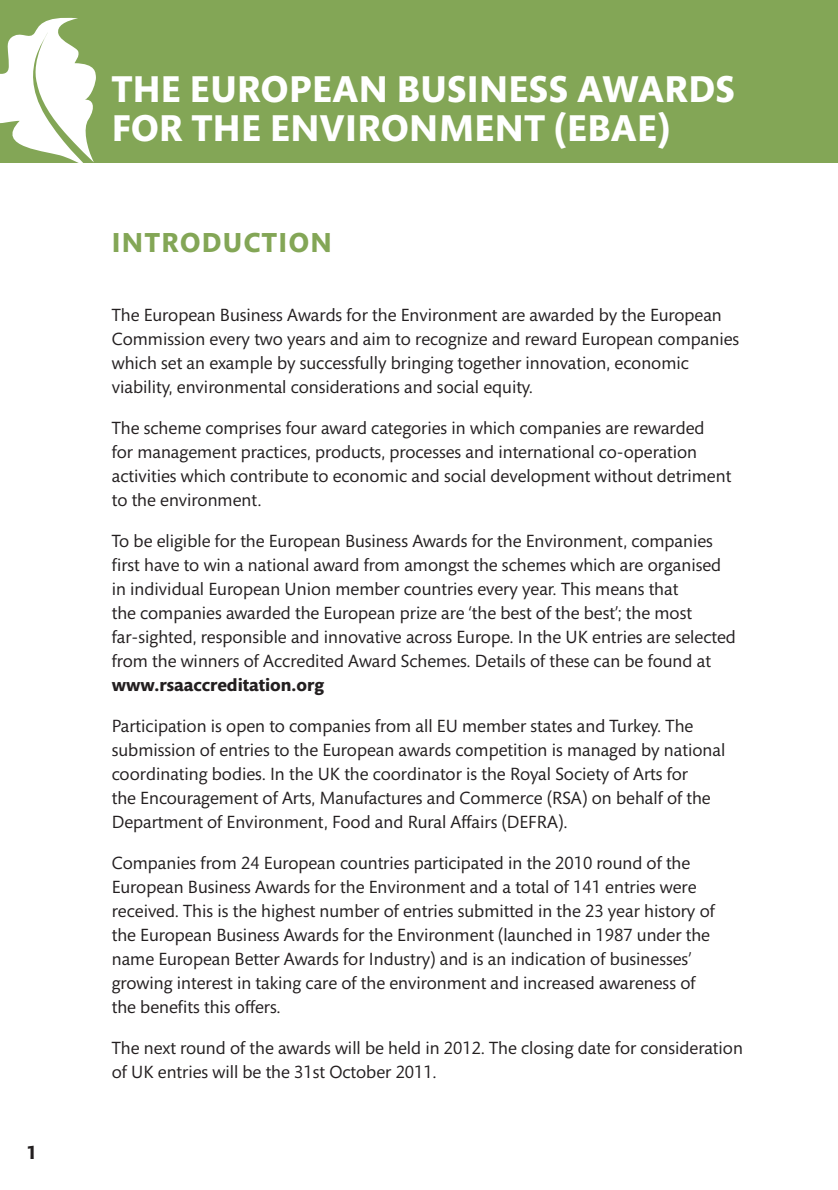
<style>
.page{position:relative;width:838px;height:1190px;background:#fff}
.page>*{position:absolute;margin:0;border:0;box-sizing:border-box;transform-origin:0 0}
.t1{font:700 38px/38px "Mundo Sans";letter-spacing:.01em;color:#fff}
.t2{font:700 28px "Mundo Sans";letter-spacing:.05em;color:#83a656}
.t3{font:700 19px "Mundo Sans";color:#231f20}
.t4{font:18px/24px "Mundo Sans";color:#231f20}
.t5{font:700 18px "Mundo Sans";color:#231f20}
</style>
<div class="page">
<div style="left:0;top:0;width:837px;height:162px;background:#83a656"></div>
<svg style="left:0;top:17px;width:97px;height:146px"></svg>
<p class="t3" style="left:27px;top:1141px;width:12px">1</p>
<h1 class="t1" style="left:112px;top:72px;width:622px">THE EUROPEAN BUSINESS AWARDS<br>FOR THE ENVIRONM ENT (EBAE)</h1>
<h2 class="t2" style="left:112px;top:227px;width:217px">INTRODUCTION</h2>
<p class="t4" style="left:112px;top:303px;width:629px">The European Business Awards for the Environment are awarded by the European Commission every two years and aim to recognize and reward European companies which set an example by successfully bringing together innovation, economic viability, environmental considerations and social equity.</p>
<p class="t4" style="left:112px;top:416px;width:621px">The scheme comprises four award categories in which companies are rewarded<br>for management practices, products, processes and international co-operation activities which contribute to economic and social development without detriment to the environment.</p>
<p class="t4" style="left:112px;top:529px;width:625px">To be eligible for the European Business Awards for the Environment, companies first have to win a national award from amongst the schemes which are organised in individual European Union member countries every year. This means that<br>the companies awarded the European prize are ‘the best of the best’; the most far-sighted, responsible and innovative across Europe. In the UK entries are selected from the winners of Accredited Award Schemes. Details of these can be found at</p>
<p class="t5" style="left:112px;top:675px;width:214px">www.rsaaccreditation.org</p>
<p class="t4" style="left:112px;top:714px;width:615px">Participation is open to companies from all EU member states and Turkey. The submission of entries to the European awards competition is managed by national coordinating bodies. In the UK the coordinator is the Royal Society of Arts for<br>the Encouragement of Arts, Manufactures and Commerce (RSA) on behalf of the Department of Environment, Food and Rural Affairs (DEFRA).</p>
<p class="t4" style="left:112px;top:851px;width:604px">Companies from 24 European countries participated in the 2010 round of the European Business Awards for the Environment and a total of 141 entries were received. This is the highest number of entries submitted in the 23 year history of the European Business Awards for the Environment (launched in 1987 under the name European Better Awards for Industry) and is an indication of businesses’ growing interest in taking care of the environment and increased awareness of the benefits this offers.</p>
<p class="t4" style="left:112px;top:1036px;width:632px">The next round of the awards will be held in 2012. The closing date for consideration of UK entries will be the 31st October 2011.</p>
</div>
